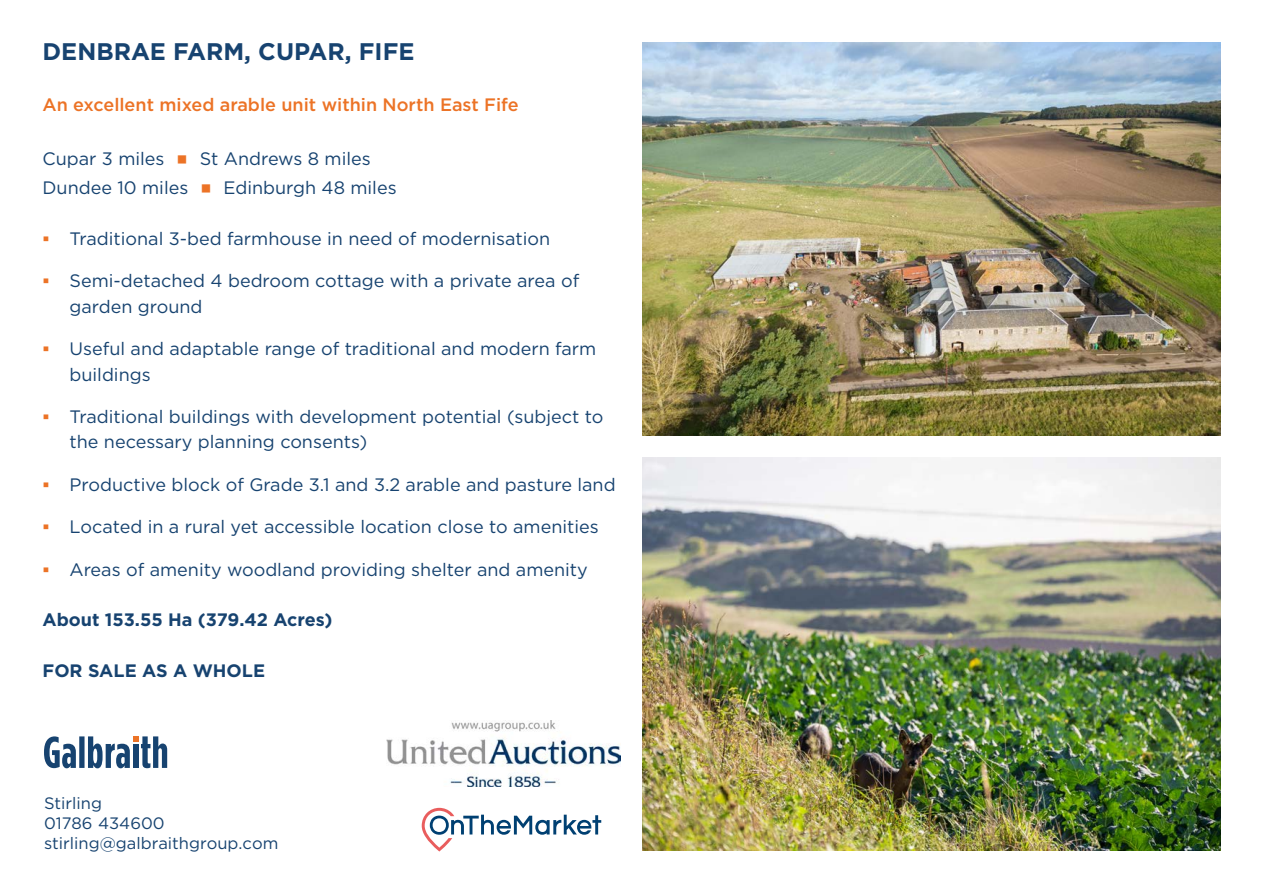
<style>
.page{position:relative;width:1263px;height:893px;background:#fff}
.page>*{position:absolute;margin:0;border:0;box-sizing:border-box;transform-origin:0 0}
.t1{font:700 24px "Gotham HTF";color:#174370}
.t2{font:18px/25.3px "Gotham HTF";color:#174370}
.t3{font:500 18px "Gotham HTF";color:#ec7326}
.Bullets{font:700 18px "Gotham HTF";color:#174370}
.t4{font:16.5px "Gotham HTF";color:#174370}
.s1{font-family:"Montserrat";font-weight:500;font-size:21px;color:#ec7326}
</style>
<div class="page">
<svg style="left:44px;top:736px;width:123px;height:32px"></svg>
<div style="left:133px;top:744px;width:5px;height:24px;background:#174370"></div>
<img style="left:642px;top:43px;width:578px;height:393px">
<img style="left:642px;top:457px;width:578px;height:393px">
<svg style="left:422px;top:808px;width:179px;height:43px"></svg>
<img style="left:387px;top:720px;width:234px;height:66px">
<p class="t1" style="left:43px;top:38px;width:373px">DENBRAE FARM, CUPAR, FIFE</p>
<p class="t3" style="left:43px;top:94px;width:478px">An excellent mixed arable unit within North East Fife</p>
<p class="t2" style="left:43px;top:146px;width:330px">Cupar 3 miles <span class="s1">■</span> St Andrews 8 miles</p>
<p class="t2" style="left:43px;top:175px;width:356px">Dundee 10 miles <span class="s1">■</span> Edinburgh 48 miles</p>
<p class="t2" style="left:43px;top:226px;width:509px"><sup>■</sup> Traditional 3-bed farmhouse in need of modernisation</p>
<p class="t2" style="left:70px;top:268px;width:511px;text-indent:-27px"><sup>■</sup> Semi-detached 4 bedroom cottage with a private area of garden ground</p>
<p class="t2" style="left:70px;top:336px;width:528px;text-indent:-27px"><sup>■</sup> Useful and adaptable range of traditional and modern farm buildings</p>
<p class="t2" style="left:70px;top:404px;width:535px;text-indent:-27px"><sup>■</sup> Traditional buildings with development potential (subject to the necessary planning consents)</p>
<p class="t2" style="left:43px;top:471px;width:575px"><sup>■</sup> Productive block of Grade 3.1 and 3.2 arable and pasture land</p>
<p class="t2" style="left:43px;top:514px;width:558px"><sup>■</sup> Located in a rural yet accessible location close to amenities</p>
<p class="t2" style="left:43px;top:556px;width:547px"><sup>■</sup> Areas of amenity woodland providing shelter and amenity</p>
<p class="Bullets" style="left:43px;top:610px;width:292px">About 153.55 Ha (379.42 Acres)</p>
<p class="Bullets" style="left:43px;top:660px;width:224px">FOR SALE AS A WHOLE</p>
<p class="t4" style="left:44px;top:794px;width:60px">Stirling</p>
<p class="t4" style="left:44px;top:814px;width:122px">01786 434600</p>
<p class="t4" style="left:44px;top:834px;width:236px">stirling@galbraithgroup.com</p>
</div>
